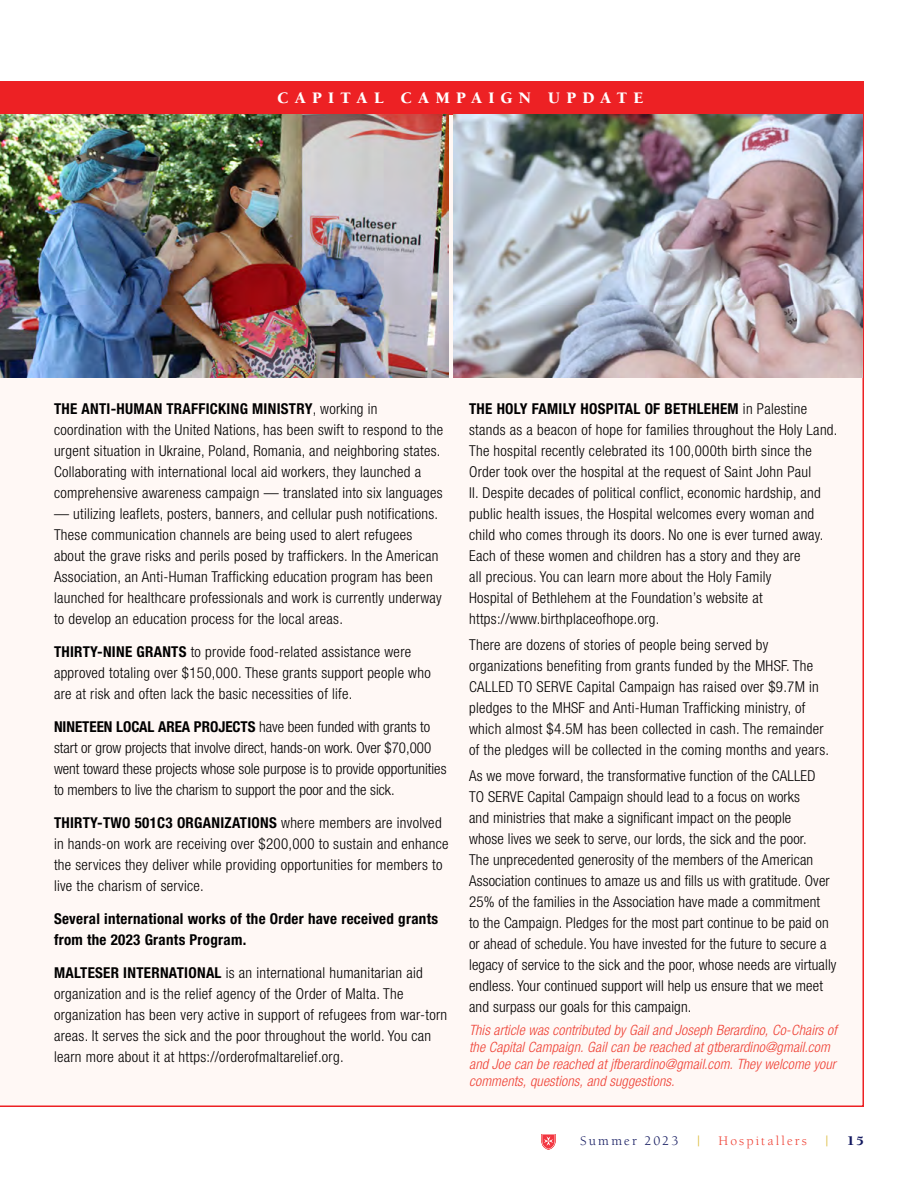
<style>
.page{position:relative;width:918px;height:1188px;background:#fff}
.page>*{position:absolute;margin:0;border:0;box-sizing:border-box;transform-origin:0 0}
.t1{font:900 16.5px "Berkeley Std";letter-spacing:.38em;color:#fff}
.t2{font:300 condensed 15px/21px "Helvetica Neue LT Std";letter-spacing:.02em;color:#000}
.t3{font:300 condensed 15px/21px "Helvetica Neue LT Std";color:#000}
.t4{font:700 condensed 15px/21px "Helvetica Neue LT Std";letter-spacing:.02em;color:#000}
.t5{font:italic 300 condensed 14.25px/17.1px "Helvetica Neue LT Std";letter-spacing:.01em;color:#ef4135}
.t6{font:13.5px "Berkeley Std";letter-spacing:.16em;color:#ef4135}
.t7{font:13.5px "Berkeley Std";letter-spacing:.155em;color:#11175e}
.t8{font:13.5px "Berkeley Std";color:#d8b42a}
.t9{font:900 13.5px "Berkeley Std";color:#11175e}
.s1{font-weight:700}
</style>
<div class="page">
<svg style="left:541px;top:1134px;width:15px;height:16px"></svg>
<div style="left:0;top:115px;width:864px;height:992px;background:#fff8f5"></div>
<div style="left:0;top:81px;width:864px;height:34px;background:#ed2124"></div>
<img style="left:0;top:115px;width:449px;height:263px">
<img style="left:454px;top:115px;width:408px;height:263px">
<p class="t1" style="left:277px;top:89px;width:368px">CAPITAL CAMPAIGN UPDATE</p>
<p class="t2" style="left:54px;top:398px;width:391px"><span class="s1">THE ANTI-HUMAN TRAFFICKING MINISTRY</span>, working in coordination with the United Nations, has been swift to respond to the urgent situation in Ukraine, Poland, Romania, and neighboring states.<br>Collaborating with international local aid workers, they launched a comprehensive awareness campaign — translated into six languages</p>
<p class="t2" style="left:54px;top:503px;width:389px">— utilizing leaflets, posters, banners, and cellular push notifications.<br>These communication channels are being used to alert refugees about the grave risks and perils posed by traffickers. In the American Association, an Anti-Human Trafficking education program has been launched for healthcare professionals and work is currently underway to develop an education process for the local areas.</p>
<p class="t2" style="left:54px;top:641px;width:378px"><span class="s1">THIRTY-NINE GRANTS</span> to provide food-related assistance were approved totaling over $150,000. These grants support people who are at risk and often lack the basic necessities of life.</p>
<p class="t3" style="left:54px;top:716px;width:394px"><span class="s1">NINETEEN LOCAL AREA PROJECTS</span> have been funded with grants to start or grow projects that involve direct, hands-on work. Over $70,000 went toward these projects whose sole purpose is to provide opportunities to members to live the charism to support the poor and the sick.</p>
<p class="t2" style="left:54px;top:812px;width:396px"><span class="s1">THIRTY-TWO 501C3 ORGANIZATIONS</span> where members are involved in hands-on work are receiving over $200,000 to sustain and enhance the services they deliver while providing opportunities for members to live the charism of service.</p>
<p class="t4" style="left:54px;top:908px;width:386px">Several international works of the Order have received grants from the 2023 Grants Program.</p>
<p class="t2" style="left:54px;top:962px;width:395px"><span class="s1">MALTESER INTERNATIONAL</span> is an international humanitarian aid organization and is the relief agency of the Order of Malta. The organization has been very active in support of refugees from war-torn areas. It serves the sick and the poor throughout the world. You can learn more about it at https://orderofmaltarelief.org.</p>
<p class="t2" style="left:469px;top:398px;width:370px"><span class="s1">THE HOLY FAMILY HOSPITAL OF BETHLEHEM</span> in Palestine stands as a beacon of hope for families throughout the Holy Land.<br>The hospital recently celebrated its 100,000th birth since the Order took over the hospital at the request of Saint John Paul<br>II. Despite decades of political conflict, economic hardship, and public health issues, the Hospital welcomes every woman and child who comes through its doors. No one is ever turned away.<br>Each of these women and children has a story and they are<br>all precious. You can learn more about the Holy Family<br>Hospital of Bethlehem at the Foundation’s website at https://www.birthplaceofhope.org.</p>
<p class="t2" style="left:469px;top:634px;width:361px">There are dozens of stories of people being served by organizations benefiting from grants funded by the MHSF. The CALLED TO SERVE Capital Campaign has raised over $9.7M in pledges to the MHSF and Anti-Human Trafficking ministry, of which almost $4.5M has been collected in cash. The remainder of the pledges will be collected in the coming months and years.</p>
<p class="t2" style="left:469px;top:765px;width:369px">As we move forward, the transformative function of the CALLED<br>TO SERVE Capital Campaign should lead to a focus on works<br>and ministries that make a significant impact on the people<br>whose lives we seek to serve, our lords, the sick and the poor.<br>The unprecedented generosity of the members of the American Association continues to amaze us and fills us with gratitude. Over 25% of the families in the Association have made a commitment<br>to the Campaign. Pledges for the most part continue to be paid on or ahead of schedule. You have invested for the future to secure a legacy of service to the sick and the poor, whose needs are virtually endless. Your continued support will help us ensure that we meet and surpass our goals for this campaign.</p>
<p class="t5" style="left:469px;top:1022px;width:369px">This article was contributed by Gail and Joseph Berardino, Co-Chairs of the Capital Campaign. Gail can be reached at gtberardino@gmail.com and Joe can be reached at jfberardino@gmail.com. They welcome your comments, questions, and suggestions.</p>
<p class="t7" style="left:580px;top:1134px;width:100px">Summer 2023</p>
<p class="t8" style="left:697px;top:1134px;width:4px">|</p>
<p class="t6" style="left:719px;top:1134px;width:90px">Hospitallers</p>
<p class="t8" style="left:826px;top:1134px;width:4px">|</p>
<p class="t9" style="left:847px;top:1134px;width:18px">15</p>
</div>
